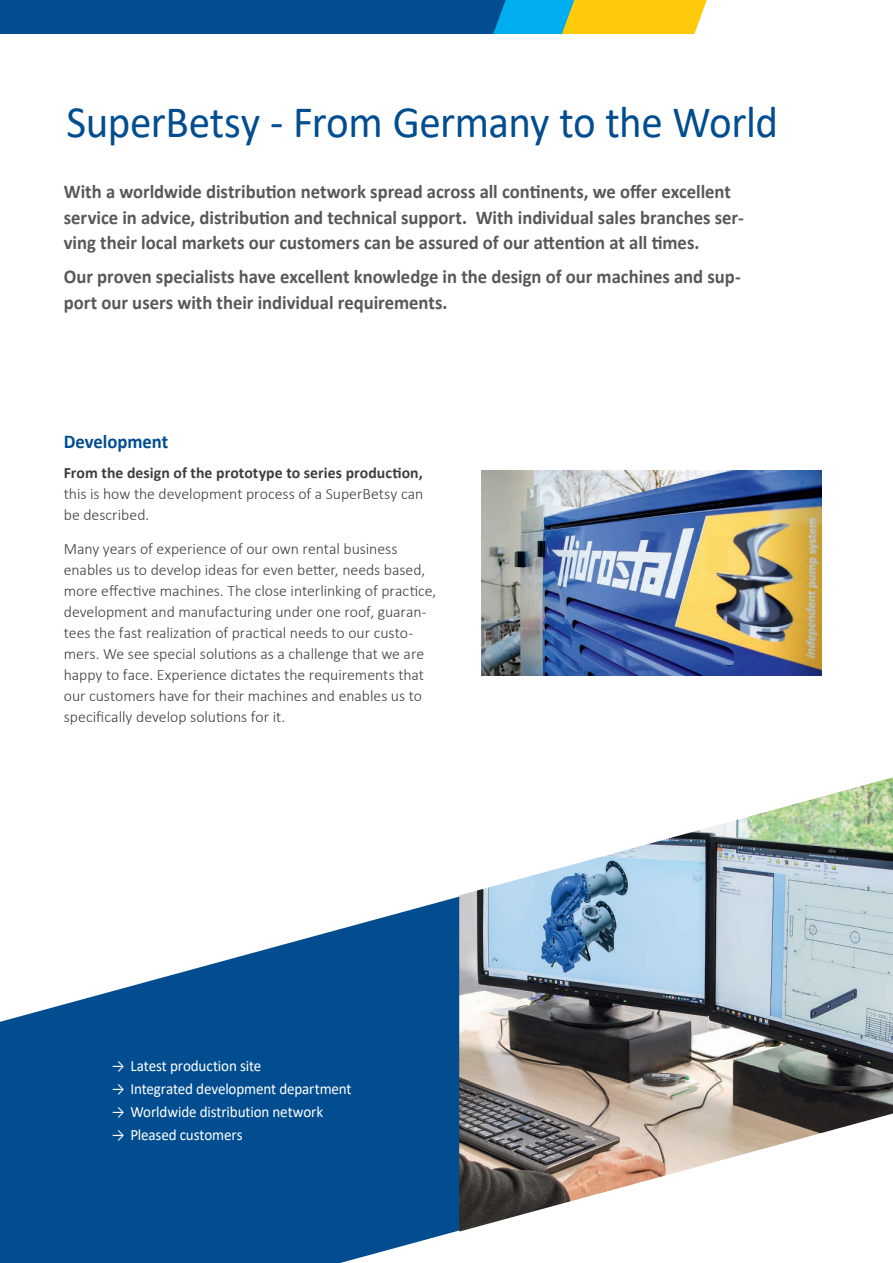
<style>
.page{position:relative;width:893px;height:1263px;background:#fff}
.page>*{position:absolute;margin:0;border:0;box-sizing:border-box;transform-origin:0 0}
.t1{font:45px "Calibri";letter-spacing:-.01em;color:#014d90;scale:.96 1}
.t2{font:700 19.5px/25.5px "Calibri";color:#57585a;scale:.96 1}
.t3{font:700 19.5px "Calibri";letter-spacing:-.005em;color:#014d90;scale:.96 1}
.t4{font:300 15.75px/21px "Calibri";color:#3e3e3f}
.t5{font:15.75px "Calibri";letter-spacing:-.01em;color:#fff;scale:.96 1}
.t6{font:700 15.75px "Calibri";letter-spacing:.005em;color:#3e3e3f}
.s1{font-size:15px}
</style>
<div class="page">
<svg style="left:0;top:0;width:707px;height:34px;background:#326f81"></svg>
<svg style="left:0;top:896px;width:461px;height:367px;fill:#014d90"></svg>
<img style="left:459px;top:777px;width:434px;height:454px">
<img style="left:481px;top:471px;width:340px;height:204px">
<h1 class="t1" style="left:66px;top:91px;width:743px">SuperBetsy - From Germany to the World</h1>
<p class="t2" style="left:64px;top:179px;width:710px">With a worldwide distribution network spread across all continents, we offer excellent service in advice, distribution and technical support. With individual sales branches ser&shy;ving their local markets our customers can be assured of our attention at all times.</p>
<p class="t2" style="left:64px;top:264px;width:707px">Our proven specialists have excellent knowledge in the design of our machines and sup&shy;port our users with their individual requirements.</p>
<p class="t3" style="left:64px;top:428px;width:110px">Development</p>
<p class="t6" style="left:64px;top:461px;width:360px">From the design of the prototype to series production,</p>
<p class="t4" style="left:64px;top:483px;width:361px">this is how the development process of a SuperBetsy can be described.</p>
<p class="t4" style="left:64px;top:538px;width:374px">Many years of experience of our own rental business enables us to develop ideas for even better, needs based, more effective machines. The close interlinking of practice, development and manufacturing under one roof, guaran&shy;tees the fast realization of practical needs to our custo&shy;mers. We see special solutions as a challenge that we are happy to face. Experience dictates the requirements that our customers have for their machines and enables us to specifically develop solutions for it.</p>
<p class="t5" style="left:112px;top:1054px;width:157px"><span class="s1">→</span> Latest production site</p>
<p class="t5" style="left:112px;top:1077px;width:251px"><span class="s1">→</span> Integrated development department</p>
<p class="t5" style="left:112px;top:1100px;width:222px"><span class="s1">→</span> Worldwide distribution network</p>
<p class="t5" style="left:112px;top:1123px;width:138px"><span class="s1">→</span> Pleased customers</p>
</div>
